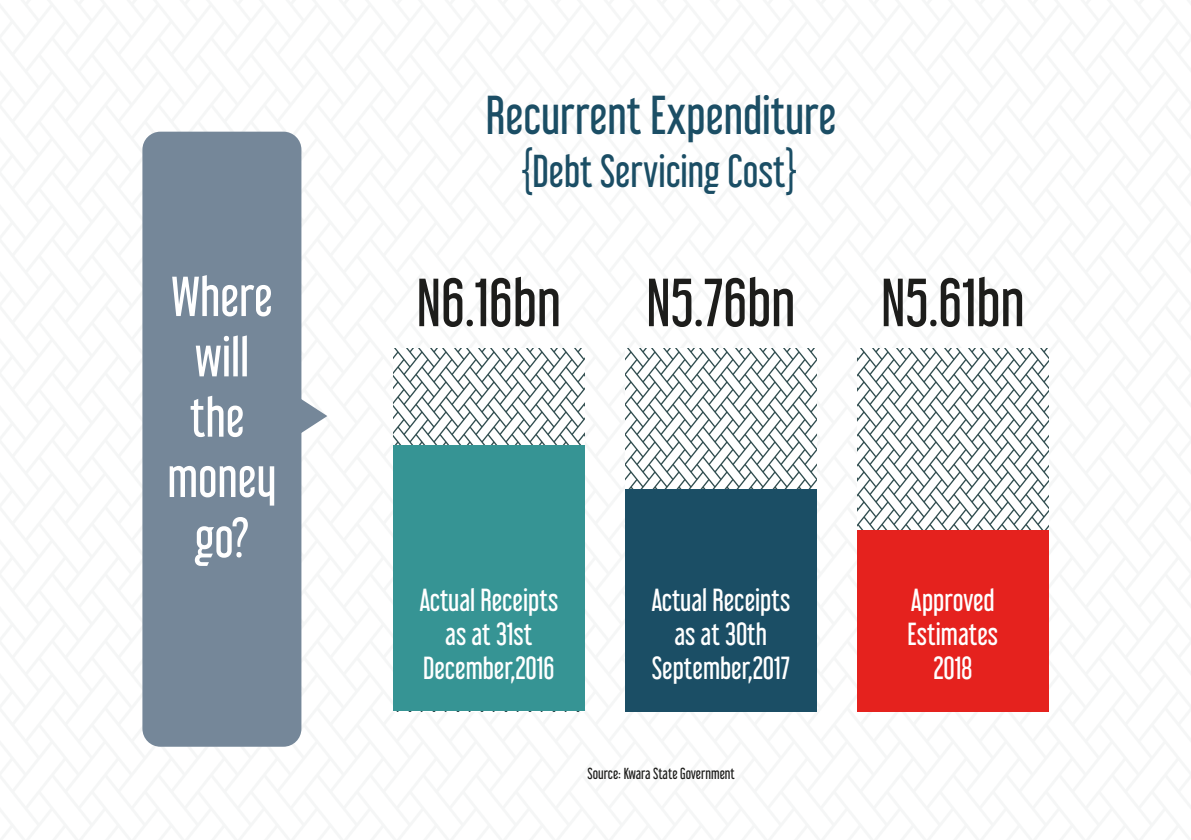
<style>
.page{position:relative;width:1191px;height:840px;background:#fff}
.page>*{position:absolute;margin:0;border:0;box-sizing:border-box;transform-origin:0 0}
.t1{font:60.6px "Libel Suit Rg";color:#1d1d1b}
.t2{font:50.2px/60.2px "Libel Suit Rg";color:#fff;text-align:center}
.t3{font:48px "Libel Suit Rg";color:#1b4e65}
.t4{font:40.4px "Libel Suit Rg";color:#1b4e65}
.t5{font:28px/33.6px "Libel Suit Rg";color:#fff;text-align:center}
.t6{font:14px "Libel Suit Rg";color:#1d1d1b}
</style>
<div class="page">
<div style="left:142px;top:132px;width:159px;height:614px;background:#758799;border-radius:18px"></div>
<svg style="left:301px;top:395px;width:26px;height:41px"></svg>
<svg style="left:393px;top:348px;width:191px;height:97px"></svg>
<div style="left:393px;top:445px;width:191px;height:265px;background:#369494"></div>
<svg style="left:625px;top:348px;width:191px;height:140px"></svg>
<div style="left:625px;top:488px;width:191px;height:222px;background:#1b4e65"></div>
<svg style="left:857px;top:348px;width:191px;height:181px"></svg>
<div style="left:857px;top:529px;width:191px;height:181px;background:#e5221e"></div>
<h3 class="t3" style="left:486px;top:76px;width:352px">Recurrent Expenditure</h3>
<h3 class="t4" style="left:521px;top:138px;width:278px">{Debt Servicing Cost}</h3>
<h2 class="t2" style="left:167px;top:261px;width:111px">Where will the money go?</h2>
<h1 class="t1" style="left:416px;top:253px;width:146px">N6.16bn</h1>
<h1 class="t1" style="left:646px;top:253px;width:151px">N5.76bn</h1>
<h1 class="t1" style="left:881px;top:253px;width:145px">N5.61bn</h1>
<p class="t5" style="left:419px;top:580px;width:140px">Actual Receipts as at 31st<br>December,2016</p>
<p class="t5" style="left:651px;top:580px;width:140px">Actual Receipts as at 3Oth<br>September,2017</p>
<p class="t5" style="left:908px;top:580px;width:92px">Approved<br>Estimates<br>2018</p>
<p class="t6" style="left:587px;top:761px;width:149px">Source: Kwara State Government</p>
</div>
